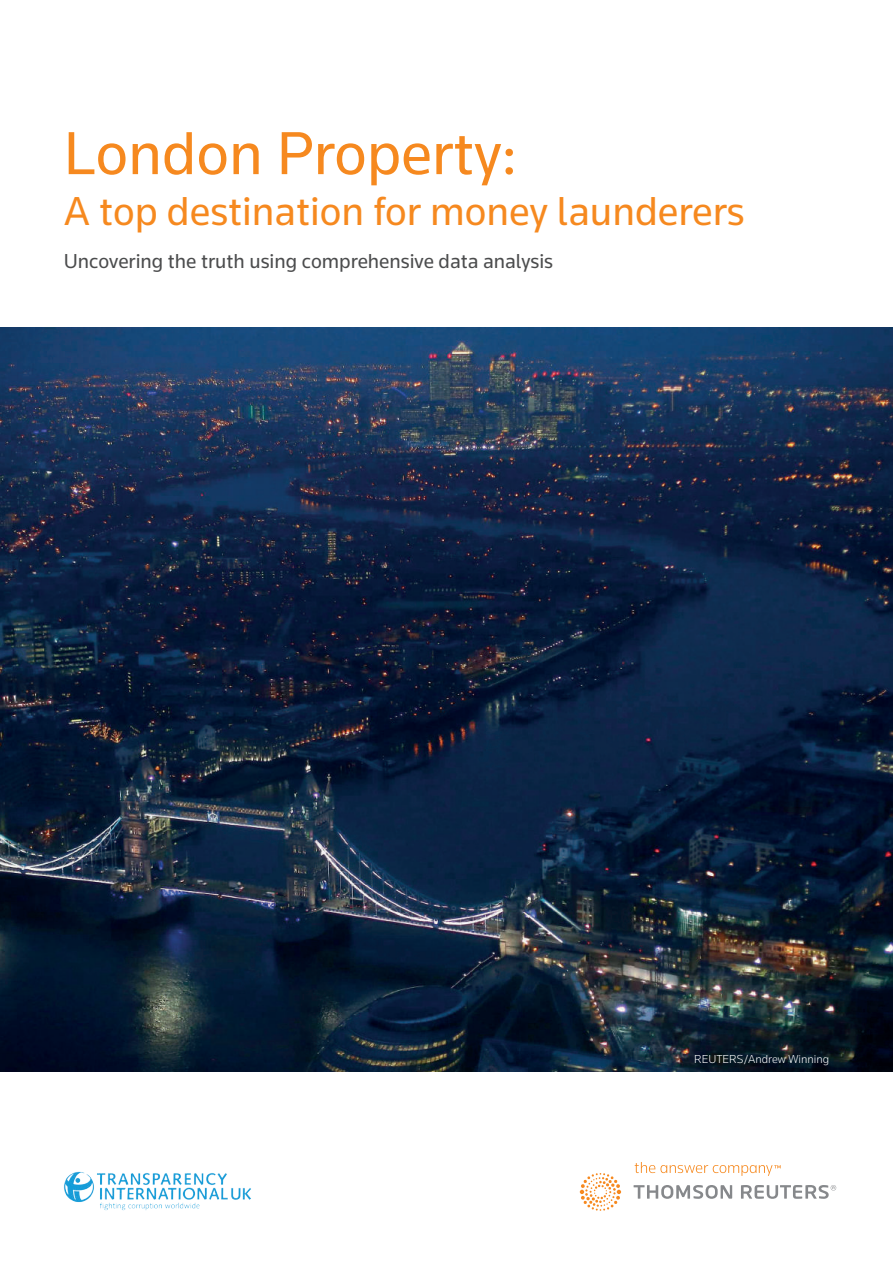
<style>
.page{position:relative;width:893px;height:1263px;background:#fff}
.page>*{position:absolute;margin:0;border:0;box-sizing:border-box;transform-origin:0 0}
.t1{font:63px "Knowledge";color:#f6891f}
.t2{font:42px "Knowledge";color:#f6891f}
.t3{font:21px "Knowledge";color:#4b4c4d}
.t4{font:300 12px "Knowledge";color:#fff}
</style>
<div class="page">
<img style="left:0;top:327px;width:893px;height:744px">
<svg style="left:580px;top:1162px;width:256px;height:49px"></svg>
<img style="left:64px;top:1171px;width:187px;height:40px">
<h1 class="t1" style="left:64px;top:114px;width:455px">London Property:</h1>
<h2 class="t2" style="left:64px;top:185px;width:682px">A top destination for money launderers</h2>
<p class="t3" style="left:64px;top:248px;width:491px">Uncovering the truth using comprehensive data analysis</p>
<p class="t4" style="left:694px;top:1052px;width:136px">REUTERS/Andrew Winning</p>
</div>
